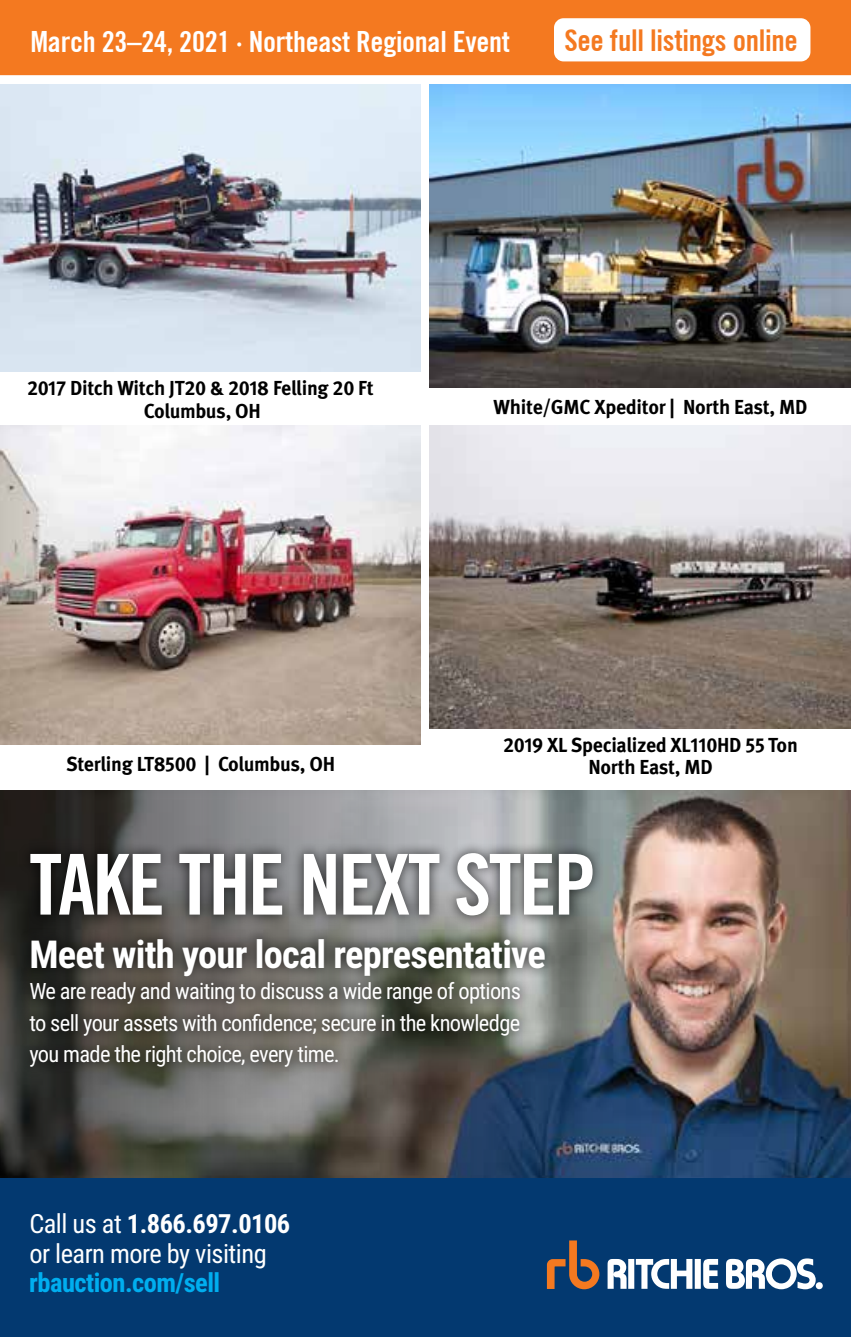
<style>
.page{position:relative;width:851px;height:1337px;background:#fff}
.page>*{position:absolute;margin:0;border:0;box-sizing:border-box;transform-origin:0 0}
.t1{font:700 condensed 83.92px "Trade Gothic No.20";letter-spacing:-.03em;color:#fff}
.t2{font:700 38.48px "Roboto Condensed";letter-spacing:-.02em;color:#fff}
.t3{font:700 condensed 30.15px "Trade Gothic No.20";letter-spacing:-.01em;color:#f47920}
.t4{font:700 condensed 29.25px "Trade Gothic No.20";letter-spacing:-.01em;color:#fff}
.t5{font:26.32px/29.5px "Roboto Condensed";letter-spacing:-.02em;color:#fff}
.t6{font:700 26.32px "Roboto Condensed";letter-spacing:-.02em;color:#00aeef}
.t7{font:22.5px/31.5px "Roboto Condensed";letter-spacing:-.03em;color:#fff;text-align:justify}
.t8{font:700 20.25px/22.5px "Meta Pro";letter-spacing:-.015em;color:#000;text-align:center}
.s1{font-weight:700}
</style>
<div class="page">
<div style="left:0;top:0;width:850px;height:76px;background:#f47920"></div>
<div style="left:554px;top:18px;width:256px;height:43px;background:#fff;border-radius:10px"></div>
<img style="left:664px;top:790px;width:186px;height:387px">
<svg style="left:0;top:790px;width:664px;height:387px;background:#5f6366"></svg>
<div style="left:0;top:1177px;width:850px;height:159px;background:#033970"></div>
<svg style="left:547px;top:1240px;width:52px;height:49px"></svg>
<svg style="left:607px;top:1258px;width:215px;height:32px"></svg>
<div style="left:19px;top:840px;width:585px;height:87px;background:#000;opacity:.75"></div>
<div style="left:19px;top:927px;width:538px;height:151px;background:#000;opacity:.75"></div>
<img style="left:430px;top:425px;width:420px;height:304px">
<img style="left:430px;top:84px;width:420px;height:304px">
<img style="left:0;top:425px;width:421px;height:319px">
<img style="left:0;top:84px;width:421px;height:288px">
<h3 class="t4" style="left:30px;top:23px;width:481px">March 23–24, 2021 · Northeast Regional Event</h3>
<h3 class="t3" style="left:564px;top:22px;width:235px">See full listings online</h3>
<p class="t8" style="left:27px;top:375px;width:348px">2017 Ditch Witch JT20 &amp; 2018 Felling 20 Ft<br>Columbus, OH</p>
<p class="t8" style="left:493px;top:394px;width:315px">White/GMC Xpeditor | North East, MD</p>
<p class="t8" style="left:66px;top:751px;width:270px">Sterling LT8500 | Columbus, OH</p>
<p class="t8" style="left:503px;top:732px;width:296px">2019 XL Specialized XL110HD 55 Ton<br>North East, MD</p>
<h1 class="t1" style="left:29px;top:833px;width:568px">TAKE THE NEXT STEP</h1>
<h2 class="t2" style="left:29px;top:927px;width:518px">Meet with your local representative</h2>
<p class="t7" style="left:29px;top:974px;width:493px">We are ready and waiting to discuss a wide range of options to sell your assets with confidence; secure in the knowledge you made the right choice, every time.</p>
<p class="t5" style="left:29px;top:1208px;width:262px">Call us at <span class="s1">1.866.697.0106 </span>or learn more by visiting</p>
<p class="t6" style="left:29px;top:1264px;width:192px">rbauction.com/sell</p>
</div>
